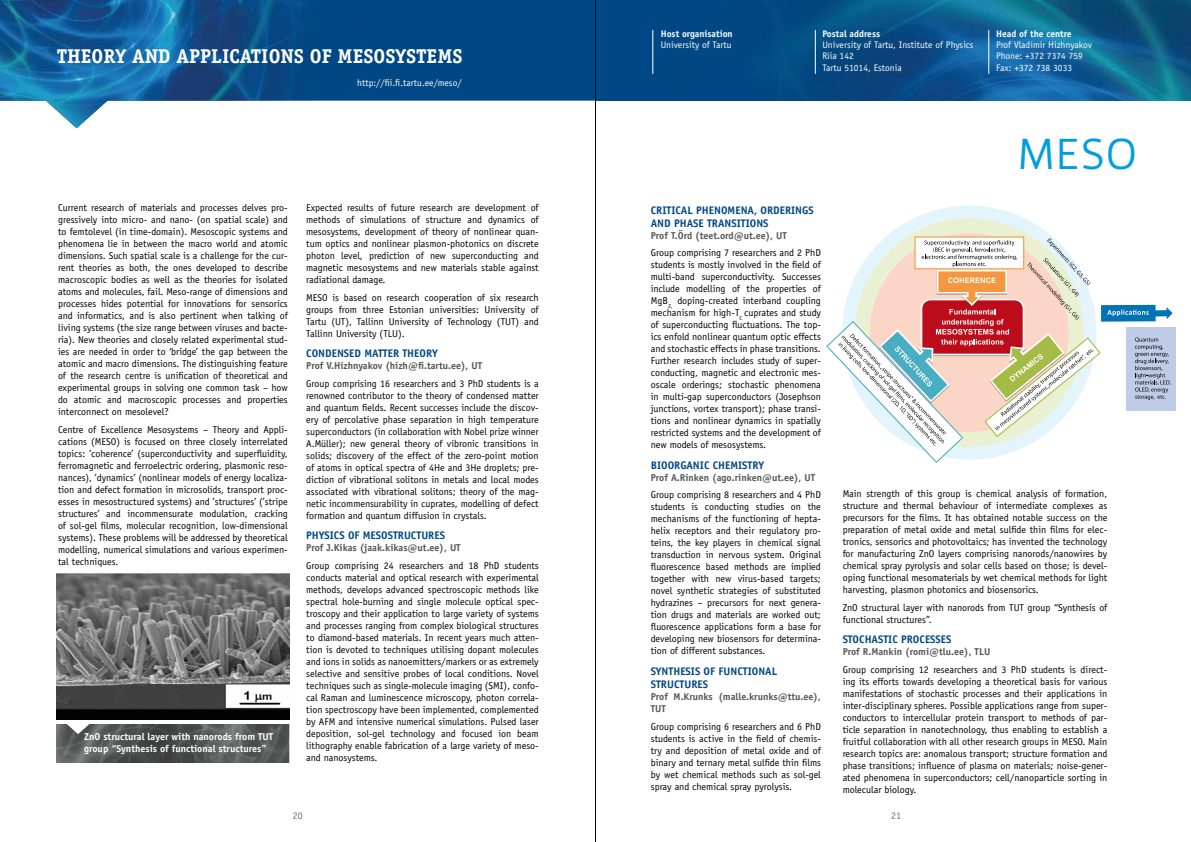
<style>
.page{position:relative;width:1191px;height:842px;background:#fff}
.page>*{position:absolute;margin:0;border:0;box-sizing:border-box;transform-origin:0 0}
.t1{font:45px "Priva One Pro";color:#009ee0}
.t2{font:700 20px "Officina Serif Std";color:#fff}
.t3{font:700 11px/13.2px "Officina Sans Std";color:#004885}
.t4{font:10px/12px "Officina Sans Std";color:#000;text-align:justify}
.t5{font:700 10px/12px "Officina Sans Std";color:#565757}
.t6{font:700 10px/12px "Officina Sans Std";color:#fff}
.t7{font:10px "Officina Sans Std";color:#6e6f70}
.t8{font:9.5px/11.4px "Officina Sans Std";color:#fff}
.t9{font:700 9.5px "Officina Sans Std";color:#fff}
</style>
<div class="page">
<div style="left:387px;top:0;width:208px;height:101px;background:#004885"></div>
<img style="left:0;top:0;width:387px;height:128px">
<img style="left:596px;top:0;width:595px;height:101px">
<img style="left:57px;top:724px;width:232px;height:39px">
<svg style="left:62px;top:724px;width:32px;height:10px"></svg>
<img style="left:57px;top:574px;width:232px;height:145px">
<hr style="left:652px;top:30px;width:1px;height:44px;background:#fff">
<hr style="left:815px;top:30px;width:1px;height:44px;background:#fff">
<hr style="left:988px;top:30px;width:1px;height:44px;background:#fff">
<div style="left:842px;top:206px;width:254px;height:254px;background:#e4f4fc;border-radius:50%"></div>
<div style="left:855px;top:218px;width:228px;height:229px;background:#eaf1d3;border-radius:50%"></div>
<div style="left:1126px;top:328px;width:50px;height:83px;background:#becce7"></div>
<svg style="left:826px;top:236px;width:346px;height:227px"></svg>
<hr style="left:595px;top:0;width:1px;height:842px;background:#000">
<h2 class="t2" style="left:57px;top:44px;width:206px">THEORY AND APPLICATIONS</h2>
<h2 class="t2" style="left:310px;top:44px;width:41px">OF MESOS</h2>
<h2 class="t2" style="left:395px;top:44px;width:67px">YSTEMS</h2>
<p class="t8" style="left:357px;top:77px;width:106px">http://fii.fi.tartu.ee/meso/</p>
<p class="t4" style="left:58px;top:202px;width:231px">Current research of materials and processes delves pro&shy;gressively into micro- and nano- (on spatial scale) and to femtolevel (in time-domain). Mesoscopic systems and phenomena lie in between the macro world and atomic dimensions. Such spatial scale is a challenge for the cur&shy;rent theories as both, the ones developed to describe macroscopic bodies as well as the theories for isolated atoms and molecules, fail. Meso-range of dimensions and processes hides potential for innovations for sensorics and informatics, and is also pertinent when talking of living systems (the size range between viruses and bacte&shy;ria). New theories and closely related experimental stud&shy;ies are needed in order to ‘bridge’ the gap between the atomic and macro dimensions. The distinguishing feature of the research centre is unification of theoretical and experimental groups in solving one common task – how do atomic and macroscopic processes and properties interconnect on mesolevel?</p>
<p class="t4" style="left:58px;top:424px;width:231px">Centre of Excellence Mesosystems – Theory and Appli&shy;cations (MESO) is focused on three closely interrelated topics: ’coherence’ (superconductivity and superfluidity, ferromagnetic and ferroelectric ordering, plasmonic reso&shy;nances), ’dynamics’ (nonlinear models of energy localiza&shy;tion and defect formation in microsolids, transport proc&shy;esses in mesostructured systems) and ’structures’ (’stripe structures’ and incommensurate modulation, cracking of sol-gel films, molecular recognition, low-dimensional systems). These problems will be addressed by theoretical modelling, numerical simulations and various experimen&shy;tal techniques.</p>
<p class="t6" style="left:84px;top:731px;width:191px">ZnO structural layer with nanorods from TUT group “Synthesis of functional structures”</p>
<p class="t4" style="left:306px;top:202px;width:234px">Expected results of future research are development of methods of simulations of structure and dynamics of mesosystems, development of theory of nonlinear quan&shy;tum optics and nonlinear plasmon-photonics on discrete photon level, prediction of new superconducting and magnetic mesosystems and new materials stable against radiational damage.</p>
<p class="t4" style="left:306px;top:292px;width:234px">MESO is based on research cooperation of six research groups from three Estonian universities: University of Tartu (UT), Tallinn University of Technology (TUT) and Tallinn University (TLU).</p>
<p class="t3" style="left:306px;top:347px;width:133px">condensed matter theory</p>
<p class="t5" style="left:306px;top:360px;width:177px">Prof V.Hizhnyakov (hizh@fi.tartu.ee), UT</p>
<p class="t4" style="left:306px;top:378px;width:234px">Group comprising 16 researchers and 3 PhD students is a renowned contributor to the theory of condensed matter and quantum fields. Recent successes include the discov&shy;ery of percolative phase separation in high temperature superconductors (in collaboration with Nobel prize winner A.Müller); new general theory of vibronic transitions in solids; discovery of the effect of the zero-point motion of atoms in optical spectra of 4He and 3He droplets; pre&shy;diction of vibrational solitons in metals and local modes associated with vibrational solitons; theory of the mag&shy;netic incommensurability in cuprates, modelling of defect formation and quantum diffusion in crystals.</p>
<p class="t3" style="left:306px;top:529px;width:140px">physics of mesostructures</p>
<p class="t5" style="left:306px;top:542px;width:156px">Prof J.Kikas (jaak.kikas@ut.ee), UT</p>
<p class="t4" style="left:306px;top:560px;width:234px">Group comprising 24 researchers and 18 PhD students conducts material and optical research with experimental methods, develops advanced spectroscopic methods like spectral hole-burning and single molecule optical spec&shy;troscopy and their application to large variety of systems and processes ranging from complex biological structures to diamond-based materials. In recent years much atten&shy;tion is devoted to techniques utilising dopant molecules and ions in solids as nanoemitters/markers or as extremely selective and sensitive probes of local conditions. Novel techniques such as single-molecule imaging (SMI), confo&shy;cal Raman and luminescence microscopy, photon correla&shy;tion spectroscopy have been implemented, complemented by AFM and intensive numerical simulations. Pulsed laser deposition, sol-gel technology and focused ion beam lithography enable fabrication of a large variety of meso&shy;and nanosystems.</p>
<p class="t9" style="left:660px;top:27px;width:73px">Host organisation</p>
<p class="t8" style="left:660px;top:39px;width:72px">University of Tartu</p>
<p class="t9" style="left:822px;top:27px;width:59px">Postal address</p>
<p class="t8" style="left:822px;top:39px;width:153px">University of Tartu, Institute of Physics<br>Riia 142<br>Tartu 51014, Estonia</p>
<p class="t9" style="left:996px;top:27px;width:77px">Head of the centre</p>
<p class="t8" style="left:996px;top:39px;width:97px">Prof Vladimir Hizhnyakov<br>Phone: +372 7374 759<br>Fax: +372 738 3033</p>
<h1 class="t1" style="left:1017px;top:126px;width:122px">MESO</h1>
<p class="t3" style="left:651px;top:203px;width:32px">critical</p>
<p class="t3" style="left:696px;top:203px;width:78px">phenomena, order</p>
<p class="t3" style="left:791px;top:203px;width:24px">ings</p>
<p class="t3" style="left:651px;top:216px;width:119px">and phase transitions</p>
<p class="t5" style="left:651px;top:229px;width:138px">Prof T.Örd (teet.ord@ut.ee), UT</p>
<p class="t4" style="left:651px;top:247px;width:172px">Group comprising 7 researchers and 2 PhD students is mostly involved in the field of multi-band superconductivity. Successes include modelling of the properties of MgB<sub>2,</sub> doping-created interband coupling mechanism for high-T<sub>C</sub> cuprates and study of superconducting fluctuations. The top&shy;ics enfold nonlinear quantum optic effects and stochastic effects in phase transitions.<br>Further research includes study of super&shy;conducting, magnetic and electronic mes&shy;oscale orderings; stochastic phenomena in multi-gap superconductors (Josephson junctions, vortex transport); phase transi&shy;tions and nonlinear dynamics in spatially restricted systems and the development of new models of mesosystems.</p>
<p class="t3" style="left:651px;top:458px;width:69px">bioorganic chem</p>
<p class="t3" style="left:738px;top:458px;width:28px">istry</p>
<p class="t5" style="left:651px;top:471px;width:166px">Prof A.Rinken (ago.rinken@ut.ee), UT</p>
<p class="t4" style="left:651px;top:489px;width:172px">Group comprising 8 researchers and 4 PhD students is conducting studies on the mechanisms of the functioning of hepta&shy;helix receptors and their regulatory pro&shy;teins, the key players in chemical signal transduction in nervous system. Original fluorescence based methods are implied together with new virus-based targets; novel synthetic strategies of substituted hydrazines – precursors for next genera&shy;tion drugs and materials are worked out; fluorescence applications form a base for developing new biosensors for determina&shy;tion of different substances.</p>
<p class="t3" style="left:651px;top:664px;width:122px">synthesis of functional structures</p>
<p class="t5" style="left:651px;top:690px;width:172px">Prof M.Krunks (malle.krunks@ttu.ee),<br>TUT</p>
<p class="t4" style="left:651px;top:720px;width:172px">Group comprising 6 researchers and 6 PhD students is active in the field of chemis&shy;try and deposition of metal oxide and of binary and ternary metal sulfide thin films by wet chemical methods such as sol-gel spray and chemical spray pyrolysis.</p>
<p class="t4" style="left:842px;top:488px;width:266px">Main strength of this group is chemical analysis of formation, structure and thermal behaviour of intermediate complexes as precursors for the films. It has obtained notable success on the preparation of metal oxide and metal sulfide thin films for elec&shy;tronics, sensorics and photovoltaics; has invented the technology for manufacturing ZnO layers comprising nanorods/nanowires by chemical spray pyrolysis and solar cells based on those; is devel&shy;oping functional mesomaterials by wet chemical methods for light harvesting, plasmon photonics and biosensorics.</p>
<p class="t4" style="left:842px;top:601px;width:266px">ZnO structural layer with nanorods from TUT group “Synthesis of functional structures”.</p>
<p class="t3" style="left:842px;top:632px;width:110px">stochastic processes</p>
<p class="t5" style="left:842px;top:645px;width:149px">Prof R.Mankin (romi@tlu.ee), TLU</p>
<p class="t4" style="left:842px;top:663px;width:266px">Group comprising 12 researchers and 3 PhD students is direct&shy;ing its efforts towards developing a theoretical basis for various manifestations of stochastic processes and their applications in inter-disciplinary spheres. Possible applications range from super&shy;conductors to intercellular protein transport to methods of par&shy;ticle separation in nanotechnology, thus enabling to establish a fruitful collaboration with all other research groups in MESO. Main research topics are: anomalous transport; structure formation and phase transitions; influence of plasma on materials; noise-gener&shy;ated phenomena in superconductors; cell/nanoparticle sorting in molecular biology.</p>
<p class="t7" style="left:293px;top:810px;width:11px">20</p>
<p class="t7" style="left:891px;top:810px;width:11px">21</p>
</div>
